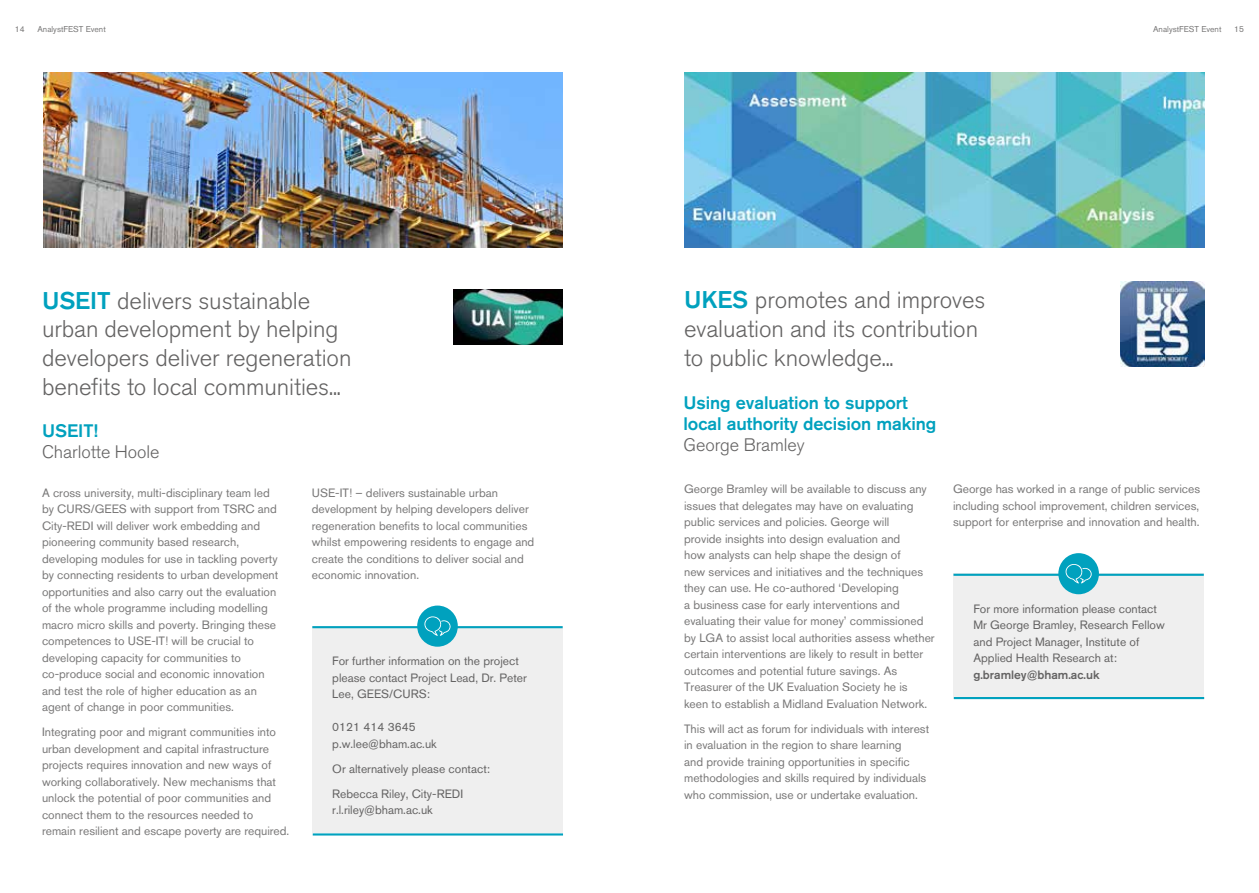
<style>
.page{position:relative;width:1259px;height:893px;background:#fff}
.page>*{position:absolute;margin:0;border:0;box-sizing:border-box;transform-origin:0 0}
.t1{font:300 24px/28.8px "Akzidenz Grotesk BQ";letter-spacing:-.005em;color:#646363}
.t2{font:500 18px/21px "Akzidenz Grotesk BQ";letter-spacing:-.005em;color:#00a1be}
.t3{font:300 18px "Akzidenz Grotesk BQ";letter-spacing:-.005em;color:#646363}
.t4{font:12px/16.5px "Akzidenz Grotesk BQ";color:#797878}
.t5{font:12px/16.5px "Akzidenz Grotesk BQ";color:#646363}
.t6{font:500 12px "Akzidenz Grotesk BQ";color:#646363}
.t7{font:8.4px "Akzidenz Grotesk BQ";color:#797878}
.s1{font-weight:500;color:#00a1be}
</style>
<div class="page">
<img style="left:43px;top:73px;width:519px;height:175px">
<img style="left:454px;top:290px;width:108px;height:54px">
<div style="left:312px;top:626px;width:250px;height:207px;background:#efefef"></div>
<hr style="left:312px;top:626px;width:250px;height:2px;background:#00a1be">
<hr style="left:313px;top:833px;width:250px;height:2px;background:#00a1be">
<div style="left:417px;top:606px;width:41px;height:41px;background:#00a1be;border-radius:50%"></div>
<svg style="left:424px;top:616px;width:27px;height:20px"></svg>
<img style="left:684px;top:73px;width:520px;height:175px">
<img style="left:1120px;top:282px;width:85px;height:84px">
<div style="left:953px;top:574px;width:250px;height:125px;background:#efefef"></div>
<hr style="left:953px;top:574px;width:250px;height:2px;background:#00a1be">
<hr style="left:954px;top:697px;width:250px;height:2px;background:#00a1be">
<div style="left:1058px;top:553px;width:41px;height:41px;background:#00a1be;border-radius:50%"></div>
<svg style="left:1065px;top:564px;width:27px;height:19px"></svg>
<p class="t7" style="left:15px;top:24px;width:11px">14</p>
<p class="t7" style="left:37px;top:24px;width:70px">AnalystFEST Event</p>
<p class="t7" style="left:1153px;top:24px;width:70px">AnalystFEST Event</p>
<p class="t7" style="left:1234px;top:24px;width:11px">15</p>
<h1 class="t1" style="left:42px;top:286px;width:311px"><span class="s1">USEIT</span> delivers sustainable urban development by helping developers deliver regeneration benefits to local communities...</h1>
<h2 class="t2" style="left:42px;top:420px;width:57px">USEIT!</h2>
<h2 class="t3" style="left:42px;top:442px;width:119px">Charlotte Hoole</h2>
<p class="t4" style="left:42px;top:484px;width:238px">A cross university, multi-disciplinary team led by CURS/GEES with support from TSRC and City-REDI will deliver work embedding and pioneering community based research, developing modules for use in tackling poverty by connecting residents to urban development opportunities and also carry out the evaluation of the whole programme including modelling macro micro skills and poverty. Bringing these competences to USE-IT! will be crucial to developing capacity for communities to co-produce social and economic innovation and test the role of higher education as an agent of change in poor communities.</p>
<p class="t4" style="left:42px;top:723px;width:249px">Integrating poor and migrant communities into urban development and capital infrastructure projects requires innovation and new ways of working collaboratively. New mechanisms that unlock the potential of poor communities and connect them to the resources needed to remain resilient and escape poverty are required.</p>
<p class="t4" style="left:312px;top:484px;width:224px">USE-IT! – delivers sustainable urban development by helping developers deliver regeneration benefits to local communities whilst empowering residents to engage and create the conditions to deliver social and economic innovation.</p>
<p class="t5" style="left:332px;top:653px;width:196px">For further information on the project please contact Project Lead, Dr. Peter<br>Lee, GEES/CURS:</p>
<p class="t5" style="left:332px;top:719px;width:106px">0121 414 3645 p.w.lee@bham.ac.uk</p>
<p class="t5" style="left:332px;top:756px;width:159px;line-height:25px">Or alternatively please contact:<br>Rebecca Riley, City-REDI</p>
<p class="t5" style="left:332px;top:802px;width:102px">r.l.riley@bham.ac.uk</p>
<h1 class="t1" style="left:684px;top:286px;width:303px"><span class="s1">UKES</span> promotes and improves evaluation and its contribution to public knowledge...</h1>
<h2 class="t2" style="left:683px;top:392px;width:254px">Using evaluation to support local authority decision making</h2>
<h2 class="t3" style="left:683px;top:434px;width:123px">George Bramley</h2>
<p class="t4" style="left:684px;top:481px;width:252px">George Bramley will be available to discuss any issues that delegates may have on evaluating public services and policies. George will<br>provide insights into design evaluation and<br>how analysts can help shape the design of<br>new services and initiatives and the techniques they can use. He co-authored ‘Developing<br>a business case for early interventions and evaluating their value for money’ commissioned by LGA to assist local authorities assess whether certain interventions are likely to result in better outcomes and potential future savings. As Treasurer of the UK Evaluation Society he is keen to establish a Midland Evaluation Network.</p>
<p class="t4" style="left:684px;top:720px;width:247px">This will act as forum for individuals with interest in evaluation in the region to share learning<br>and provide training opportunities in specific methodologies and skills required by individuals who commission, use or undertake evaluation.</p>
<p class="t4" style="left:953px;top:481px;width:249px;text-align:justify">George has worked in a range of public services including school improvement, children services, support for enterprise and innovation and health.</p>
<p class="t5" style="left:973px;top:600px;width:193px">For more information please contact Mr George Bramley, Research Fellow and Project Manager, Institute of Applied Health Research at:</p>
<p class="t6" style="left:973px;top:667px;width:128px">g.bramley@bham.ac.uk</p>
</div>
